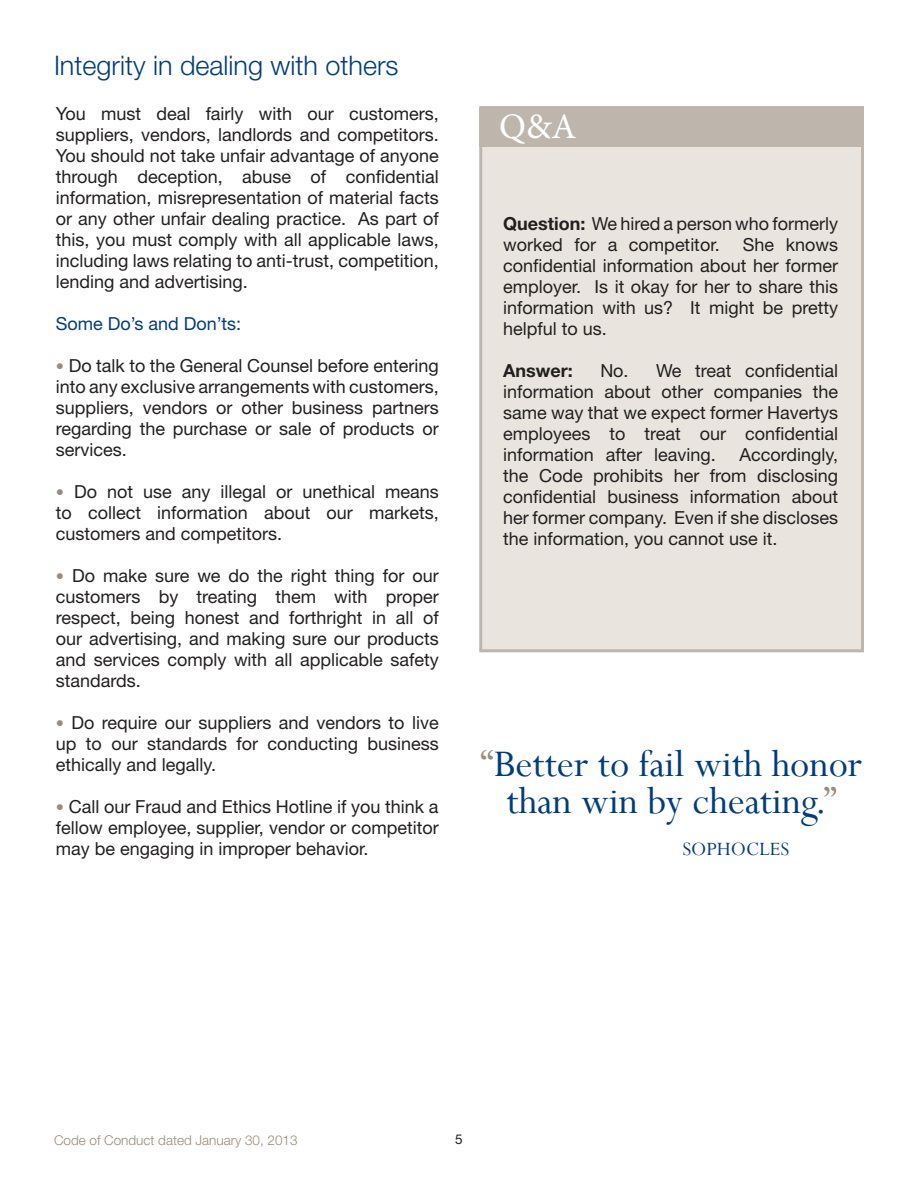
<style>
.page{position:relative;width:918px;height:1188px;background:#fff}
.page>*{position:absolute;margin:0;border:0;box-sizing:border-box;transform-origin:0 0}
.t1{font:42px/37.5px "Perpetua";color:#013d7d;text-align:center}
.t2{font:36px "Minion Pro";color:#fff}
.t3{font:300 27px "Helvetica Neue";color:#013d7d}
.t4{font:21px "Perpetua";color:#013d7d}
.t5{font:18px/21px "Helvetica Neue";color:#231f20;text-align:justify}
.t6{font:18px "Helvetica Neue";color:#013d7d}
.t7{font:700 18px "Helvetica Neue";color:#231f20}
.t8{font:300 13.5px "Helvetica Neue";color:#998b7d}
.t9{font:13.5px "Helvetica Neue";color:#231f20}
.s1{font-size:16.5px;color:#998b7d}
.s2{font-weight:700}
.s3{color:#998b7d}
</style>
<div class="page">
<div style="left:479px;top:106px;width:385px;height:546px;background:#e9e5de;border:3px solid #beb6ad"></div>
<div style="left:479px;top:108px;width:385px;height:38px;background:#beb6ad"></div>
<h3 class="t3" style="left:54px;top:49px;width:346px">Integrity in dealing with others</h3>
<p class="t5" style="left:56px;top:103px;width:384px">You must deal fairly with our customers, suppliers, vendors, landlords and competitors.<br>You should not take unfair advantage of anyone through deception, abuse of confidential information, misrepresentation of material facts or any other unfair dealing practice. As part of this, you must comply with all applicable laws, including laws relating to anti-trust, competition, lending and advertising.</p>
<p class="t6" style="left:56px;top:313px;width:187px">Some Do’s and Don’ts:</p>
<p class="t5" style="left:56px;top:355px;width:384px"><span class="s1">•</span> Do talk to the General Counsel before entering into any exclusive arrangements with customers, suppliers, vendors or other business partners regarding the purchase or sale of products or services.</p>
<p class="t5" style="left:56px;top:481px;width:384px"><span class="s1">•</span> Do not use any illegal or unethical means to collect information about our markets, customers and competitors.</p>
<p class="t5" style="left:56px;top:565px;width:384px"><span class="s1">•</span> Do make sure we do the right thing for our customers by treating them with proper respect, being honest and forthright in all of our advertising, and making sure our products and services comply with all applicable safety standards.</p>
<p class="t5" style="left:56px;top:712px;width:384px"><span class="s1">•</span> Do require our suppliers and vendors to live up to our standards for conducting business ethically and legally.</p>
<p class="t5" style="left:56px;top:796px;width:384px"><span class="s1">•</span> Call our Fraud and Ethics Hotline if you think a fellow employee, supplier, vendor or competitor may be engaging in improper behavior.</p>
<h2 class="t2" style="left:499px;top:102px;width:79px">Q&amp;A</h2>
<p class="t5" style="left:503px;top:213px;width:336px"><span class="s2">Question:</span> We hired a person who formerly worked for a competitor.</p>
<p class="t5" style="left:503px;top:234px;width:336px;text-indent:240px">She knows confidential information about her former employer. Is it okay for her to share this information with us? It might be pretty helpful to us.</p>
<p class="t7" style="left:503px;top:359px;width:71px">Answer:</p>
<p class="t5" style="left:503px;top:360px;width:336px;text-indent:97px">No. We treat confidential information about other companies the same way that we expect former Havertys employees to treat our confidential information after leaving.</p>
<p class="t5" style="left:503px;top:444px;width:336px;text-indent:236px">Accordingly, the Code prohibits her from disclosing confidential business information about her former company. Even if she discloses the information, you cannot use it.</p>
<h1 class="t1" style="left:481px;top:744px;width:383px"><span class="s3">“</span>Better to fail with honor than win by cheating.<span class="s3">”</span></h1>
<p class="t4" style="left:682px;top:836px;width:108px">SOPHOCLES</p>
<p class="t8" style="left:54px;top:1132px;width:245px">Code of Conduct dated January 30, 2013</p>
<p class="t9" style="left:455px;top:1131px;width:9px">5</p>
</div>
